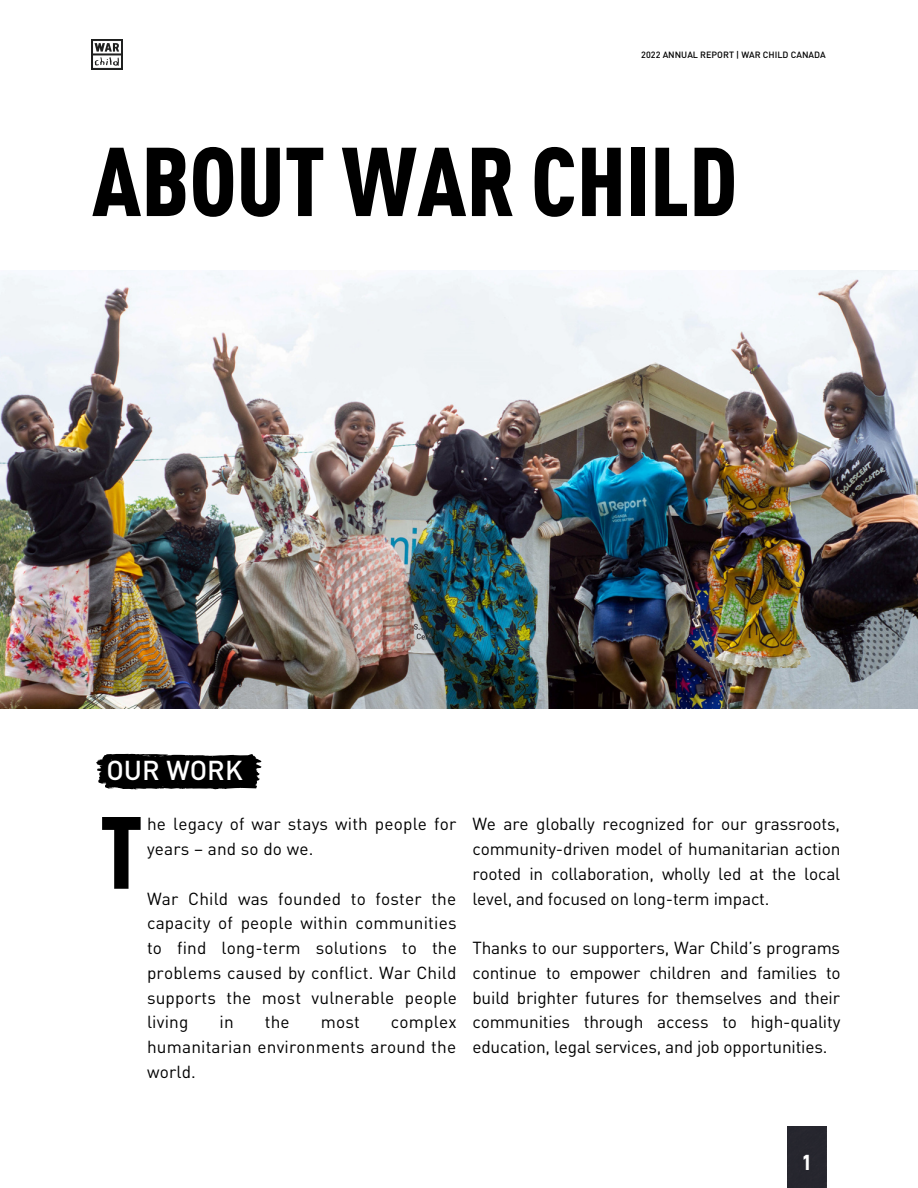
<style>
.page{position:relative;width:918px;height:1188px;background:#fff}
.page>*{position:absolute;margin:0;border:0;box-sizing:border-box;transform-origin:0 0}
.t1{font:900 condensed 100.8px "DIN Pro";color:#000}
.t2{font:900 condensed 96px "DIN Pro";color:#000}
.t3{font:500 27px "DIN Pro";color:#fff}
.t4{font:900 condensed 21.3px "DIN Pro";color:#fff}
.t5{font:17.25px/24.8px "DIN Pro";letter-spacing:.01em;color:#000;text-align:justify}
.t6{font:500 9px "DIN Pro";color:#000}
</style>
<div class="page">
<img style="left:0;top:271px;width:918px;height:437px">
<img style="left:92px;top:39px;width:30px;height:31px">
<div style="left:787px;top:1127px;width:39px;height:61px;background:#26262e"></div>
<svg style="left:96px;top:754px;width:165px;height:36px;background:#1c1c1c"></svg>
<p class="t6" style="left:641px;top:48px;width:186px">2022 ANNUAL REPORT | WAR CHILD CANADA</p>
<p class="t2" style="left:92px;top:116px;width:647px">ABOUT WAR CHILD</p>
<p class="t3" style="left:107px;top:752px;width:138px">OUR WORK</p>
<p class="t1" style="left:100px;top:784px;width:44px">T</p>
<p class="t5" style="left:147px;top:811px;width:311px">he legacy of war stays with people for years – and so do we.</p>
<p class="t5" style="left:147px;top:885px;width:312px">War Child was founded to foster the capacity of people within communities to find long-term solutions to the problems caused by conflict. War Child supports the most vulnerable people living</p>
<p class="t5" style="left:220px;top:1009px;width:16px">in</p>
<p class="t5" style="left:265px;top:1009px;width:26px">the</p>
<p class="t5" style="left:321px;top:1009px;width:41px">most</p>
<p class="t5" style="left:147px;top:1009px;width:311px;text-indent:244px">complex humanitarian environments around the world.</p>
<p class="t5" style="left:472px;top:811px;width:369px">We are globally recognized for our grassroots, community-driven model of humanitarian action rooted in collaboration, wholly led at the local level, and focused on long-term impact.</p>
<p class="t5" style="left:472px;top:935px;width:370px">Thanks to our supporters, War Child’s programs continue to empower children and families to build brighter futures for themselves and their communities through access to high-quality education, legal services, and job opportunities.</p>
<p class="t4" style="left:802px;top:1148px;width:11px">1</p>
</div>
